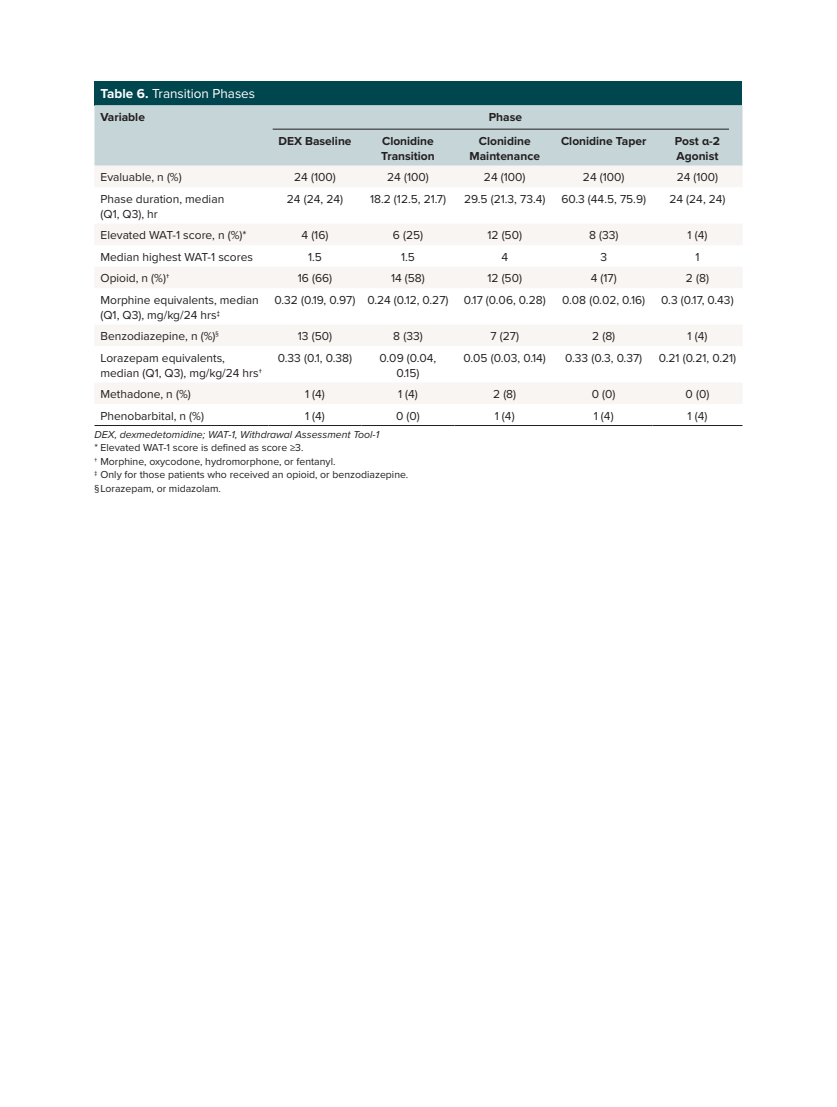
<style>
.page{position:relative;width:837px;height:1107px;background:#fff}
.page>*{position:absolute;margin:0;border:0;box-sizing:border-box;transform-origin:0 0}
.t1{font:13.5px "Proxima Nova";color:#fff}
.t2{font:12px/15px "Proxima Nova";color:#231f20}
.t3{font:700 12px/15px "Proxima Nova";color:#231f20}
.t4{font:10.5px/13.5px "Proxima Nova";color:#231f20}
.t5{font:italic 10.5px "Proxima Nova";color:#231f20}
.s1{font-weight:700}
</style>
<div class="page">
<div style="left:94px;top:81px;width:648px;height:24px;background:#00464f"></div>
<div style="left:94px;top:105px;width:648px;height:61px;background:#c5d5d8"></div>
<svg style="left:95px;top:166px;width:647px;height:238px"></svg>
<hr style="left:94px;top:425px;width:174px;height:1px;background:#231f20">
<hr style="left:268px;top:425px;width:94px;height:1px;background:#231f20">
<hr style="left:362px;top:425px;width:92px;height:1px;background:#231f20">
<hr style="left:454px;top:425px;width:101px;height:1px;background:#231f20">
<hr style="left:555px;top:425px;width:97px;height:1px;background:#231f20">
<hr style="left:652px;top:425px;width:90px;height:1px;background:#231f20">
<hr style="left:273px;top:129px;width:456px;height:1px;background:#231f20">
<p class="t1" style="left:100px;top:83px;width:156px"><span class="s1">Table 6.</span> Transition Phases</p>
<p class="t3" style="left:100px;top:109px;width:46px">Variable</p>
<p class="t3" style="left:489px;top:109px;width:35px">Phase</p>
<p class="t3" style="left:278px;top:133px;width:75px">DEX Baseline</p>
<p class="t3" style="left:381px;top:133px;width:55px">Clonidine<br>Transition</p>
<p class="t3" style="left:470px;top:133px;width:72px;text-align:center">Clonidine<br>Maintenance</p>
<p class="t3" style="left:561px;top:133px;width:87px">Clonidine Taper</p>
<p class="t3" style="left:675px;top:133px;width:47px">Post α-2<br>Agonist</p>
<p class="t2" style="left:101px;top:169px;width:83px">Evaluable, n (%)</p>
<p class="t2" style="left:294px;top:169px;width:43px">24 (100)</p>
<p class="t2" style="left:387px;top:169px;width:43px">24 (100)</p>
<p class="t2" style="left:484px;top:169px;width:43px">24 (100)</p>
<p class="t2" style="left:583px;top:169px;width:43px">24 (100)</p>
<p class="t2" style="left:677px;top:169px;width:43px">24 (100)</p>
<p class="t2" style="left:101px;top:191px;width:125px">Phase duration, median (Q1, Q3), hr</p>
<p class="t2" style="left:287px;top:191px;width:58px">24 (24, 24)</p>
<p class="t2" style="left:370px;top:191px;width:77px">18.2 (12.5, 21.7)</p>
<p class="t2" style="left:464px;top:191px;width:83px">29.5 (21.3, 73.4)</p>
<p class="t2" style="left:561px;top:191px;width:86px">60.3 (44.5, 75.9)</p>
<p class="t2" style="left:669px;top:191px;width:58px">24 (24, 24)</p>
<p class="t2" style="left:101px;top:227px;width:148px">Elevated WAT-1 score, n (%)*</p>
<p class="t2" style="left:302px;top:227px;width:28px">4 (16)</p>
<p class="t2" style="left:393px;top:227px;width:32px">6 (25)</p>
<p class="t2" style="left:487px;top:227px;width:36px">12 (50)</p>
<p class="t2" style="left:589px;top:227px;width:31px">8 (33)</p>
<p class="t2" style="left:688px;top:227px;width:21px">1 (4)</p>
<p class="t2" style="left:100px;top:249px;width:154px">Median highest WAT-1 scores</p>
<p class="t2" style="left:308px;top:249px;width:15px">1.5</p>
<p class="t2" style="left:401px;top:249px;width:15px">1.5</p>
<p class="t2" style="left:501px;top:249px;width:8px">4</p>
<p class="t2" style="left:600px;top:249px;width:8px">3</p>
<p class="t2" style="left:695px;top:249px;width:6px">1</p>
<p class="t2" style="left:101px;top:270px;width:70px">Opioid, n (%)†</p>
<p class="t2" style="left:298px;top:270px;width:36px">16 (66)</p>
<p class="t2" style="left:391px;top:270px;width:35px">14 (58)</p>
<p class="t2" style="left:487px;top:270px;width:36px">12 (50)</p>
<p class="t2" style="left:591px;top:270px;width:27px">4 (17)</p>
<p class="t2" style="left:686px;top:270px;width:25px">2 (8)</p>
<p class="t2" style="left:100px;top:292px;width:160px">Morphine equivalents, median (Q1, Q3), mg/kg/24 hrs‡</p>
<p class="t2" style="left:275px;top:292px;width:175px">0.32 (0.19, 0.97) 0.24 (0.12, 0.27)</p>
<p class="t2" style="left:464px;top:292px;width:83px">0.17 (0.06, 0.28)</p>
<p class="t2" style="left:562px;top:292px;width:85px">0.08 (0.02, 0.16)</p>
<p class="t2" style="left:661px;top:292px;width:74px">0.3 (0.17, 0.43)</p>
<p class="t2" style="left:100px;top:328px;width:120px">Benzodiazepine, n (%)<sup>§</sup></p>
<p class="t2" style="left:298px;top:328px;width:36px">13 (50)</p>
<p class="t2" style="left:393px;top:328px;width:31px">8 (33)</p>
<p class="t2" style="left:491px;top:328px;width:30px">7 (27)</p>
<p class="t2" style="left:592px;top:328px;width:25px">2 (8)</p>
<p class="t2" style="left:688px;top:328px;width:21px">1 (4)</p>
<p class="t2" style="left:100px;top:350px;width:163px">Lorazepam equivalents, median (Q1, Q3), mg/kg/24 hrs†</p>
<p class="t2" style="left:278px;top:350px;width:76px">0.33 (0.1, 0.38)</p>
<p class="t2" style="left:380px;top:350px;width:58px;text-align:center">0.09 (0.04,<br>0.15)</p>
<p class="t2" style="left:464px;top:350px;width:84px">0.05 (0.03, 0.14)</p>
<p class="t2" style="left:565px;top:350px;width:79px">0.33 (0.3, 0.37)</p>
<p class="t2" style="left:659px;top:350px;width:79px">0.21 (0.21, 0.21)</p>
<p class="t2" style="left:100px;top:386px;width:92px">Methadone, n (%)</p>
<p class="t2" style="left:305px;top:386px;width:21px">1 (4)</p>
<p class="t2" style="left:398px;top:386px;width:21px">1 (4)</p>
<p class="t2" style="left:493px;top:386px;width:25px">2 (8)</p>
<p class="t2" style="left:592px;top:386px;width:25px">0 (0)</p>
<p class="t2" style="left:686px;top:386px;width:25px">0 (0)</p>
<p class="t2" style="left:100px;top:407px;width:105px">Phenobarbital, n (%)</p>
<p class="t2" style="left:305px;top:407px;width:21px">1 (4)</p>
<p class="t2" style="left:396px;top:407px;width:25px">0 (0)</p>
<p class="t2" style="left:495px;top:407px;width:21px">1 (4)</p>
<p class="t2" style="left:594px;top:407px;width:21px">1 (4)</p>
<p class="t2" style="left:688px;top:407px;width:21px">1 (4)</p>
<p class="t5" style="left:94px;top:427px;width:286px">DEX, dexmedetomidine; WAT-1, Withdrawal Assessment Tool-1</p>
<p class="t4" style="left:94px;top:441px;width:315px">* Elevated WAT-1 score is defined as score ≥3.<br>† Morphine, oxycodone, hydromorphone, or fentanyl.<br>‡ Only for those patients who received an opioid, or benzodiazepine. §Lorazepam, or midazolam.</p>
</div>
